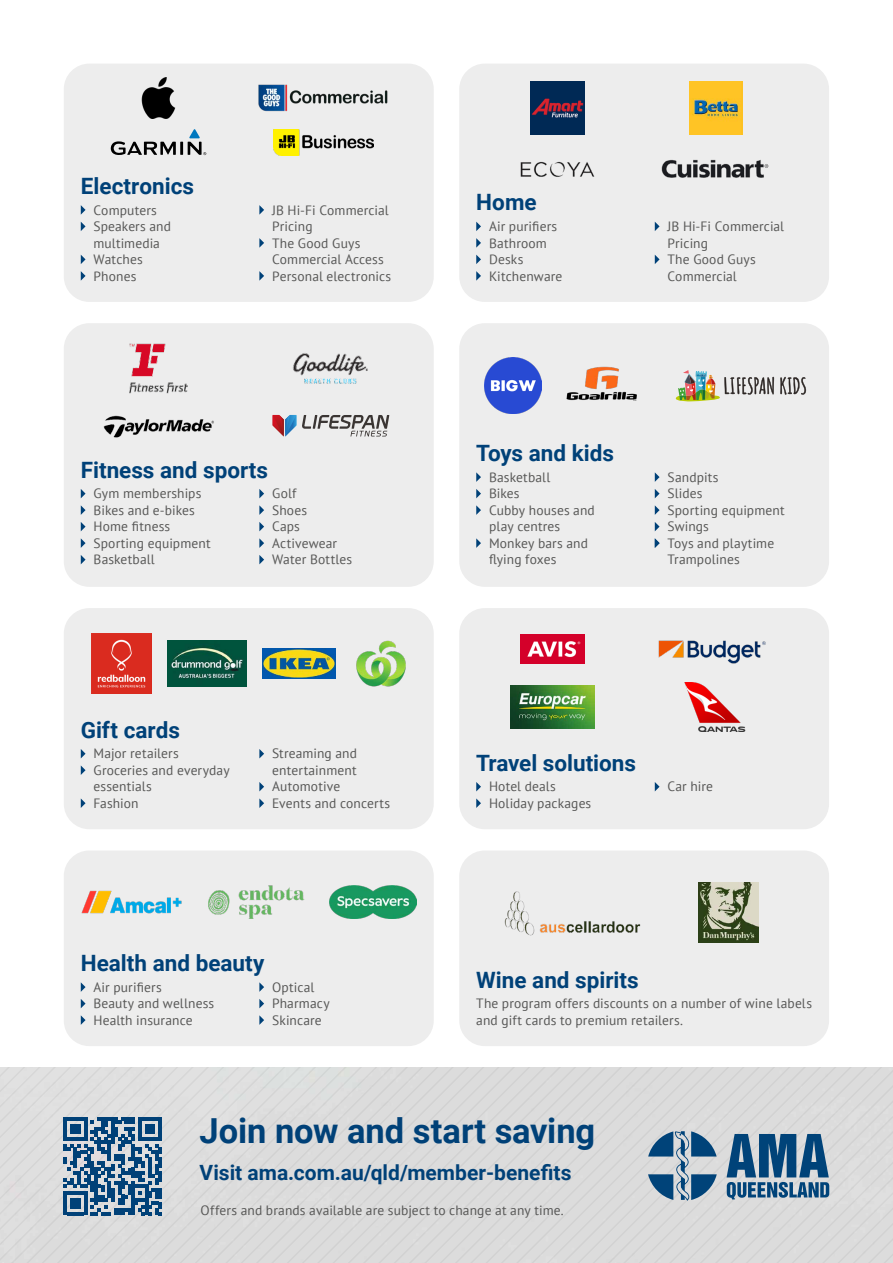
<style>
.page{position:relative;width:893px;height:1263px;background:#fff}
.page>*{position:absolute;margin:0;border:0;box-sizing:border-box;transform-origin:0 0}
.t1{font:700 34.5px "Roboto";color:#004178}
.t2{font:700 22.5px "Roboto";color:#004178}
.t3{font:700 21px "Roboto";color:#004178}
.t4{font:13.5px/16.5px "PT Sans";letter-spacing:.01em;color:#575756}
</style>
<div class="page">
<div style="left:459px;top:64px;width:370px;height:238px;background:#ededed;border-radius:26px"></div>
<div style="left:64px;top:64px;width:370px;height:238px;background:#ededed;border-radius:26px"></div>
<div style="left:459px;top:323px;width:370px;height:264px;background:#ededed;border-radius:26px"></div>
<div style="left:64px;top:323px;width:370px;height:264px;background:#ededed;border-radius:26px"></div>
<div style="left:64px;top:608px;width:370px;height:221px;background:#ededed;border-radius:26px"></div>
<div style="left:64px;top:850px;width:370px;height:196px;background:#ededed;border-radius:26px"></div>
<div style="left:459px;top:608px;width:370px;height:221px;background:#ededed;border-radius:26px"></div>
<div style="left:459px;top:850px;width:370px;height:196px;background:#ededed;border-radius:26px"></div>
<svg style="left:81px;top:749px;width:5px;height:9px"></svg>
<svg style="left:81px;top:765px;width:5px;height:10px"></svg>
<svg style="left:81px;top:798px;width:5px;height:10px"></svg>
<svg style="left:259px;top:749px;width:5px;height:9px"></svg>
<svg style="left:259px;top:782px;width:5px;height:9px"></svg>
<svg style="left:259px;top:798px;width:5px;height:10px"></svg>
<svg style="left:81px;top:982px;width:5px;height:10px"></svg>
<svg style="left:81px;top:999px;width:5px;height:9px"></svg>
<svg style="left:81px;top:1015px;width:5px;height:10px"></svg>
<svg style="left:259px;top:982px;width:5px;height:10px"></svg>
<svg style="left:259px;top:999px;width:5px;height:9px"></svg>
<svg style="left:259px;top:1015px;width:5px;height:10px"></svg>
<svg style="left:81px;top:489px;width:5px;height:9px"></svg>
<svg style="left:81px;top:505px;width:5px;height:10px"></svg>
<svg style="left:81px;top:522px;width:5px;height:9px"></svg>
<svg style="left:81px;top:538px;width:5px;height:10px"></svg>
<svg style="left:81px;top:555px;width:5px;height:9px"></svg>
<svg style="left:259px;top:489px;width:5px;height:9px"></svg>
<svg style="left:259px;top:505px;width:5px;height:10px"></svg>
<svg style="left:259px;top:522px;width:5px;height:9px"></svg>
<svg style="left:259px;top:538px;width:5px;height:10px"></svg>
<svg style="left:259px;top:555px;width:5px;height:9px"></svg>
<svg style="left:476px;top:472px;width:5px;height:10px"></svg>
<svg style="left:476px;top:489px;width:5px;height:9px"></svg>
<svg style="left:476px;top:505px;width:5px;height:10px"></svg>
<svg style="left:476px;top:538px;width:5px;height:10px"></svg>
<svg style="left:655px;top:472px;width:5px;height:10px"></svg>
<svg style="left:655px;top:489px;width:5px;height:9px"></svg>
<svg style="left:655px;top:505px;width:5px;height:10px"></svg>
<svg style="left:655px;top:522px;width:5px;height:9px"></svg>
<svg style="left:655px;top:538px;width:5px;height:10px"></svg>
<svg style="left:81px;top:205px;width:5px;height:10px"></svg>
<svg style="left:81px;top:222px;width:5px;height:9px"></svg>
<svg style="left:81px;top:255px;width:5px;height:9px"></svg>
<svg style="left:81px;top:271px;width:5px;height:10px"></svg>
<svg style="left:259px;top:205px;width:5px;height:10px"></svg>
<svg style="left:259px;top:238px;width:5px;height:10px"></svg>
<svg style="left:259px;top:271px;width:5px;height:10px"></svg>
<svg style="left:476px;top:222px;width:5px;height:9px"></svg>
<svg style="left:476px;top:238px;width:5px;height:10px"></svg>
<svg style="left:476px;top:255px;width:5px;height:9px"></svg>
<svg style="left:476px;top:271px;width:5px;height:10px"></svg>
<svg style="left:655px;top:222px;width:5px;height:9px"></svg>
<svg style="left:655px;top:255px;width:5px;height:9px"></svg>
<svg style="left:476px;top:782px;width:5px;height:9px"></svg>
<svg style="left:476px;top:798px;width:5px;height:10px"></svg>
<svg style="left:655px;top:782px;width:5px;height:9px"></svg>
<img style="left:141px;top:78px;width:35px;height:40px">
<svg style="left:111px;top:129px;width:95px;height:26px"></svg>
<img style="left:258px;top:84px;width:130px;height:28px">
<img style="left:274px;top:129px;width:99px;height:26px">
<img style="left:531px;top:81px;width:53px;height:54px">
<img style="left:689px;top:81px;width:54px;height:54px">
<img style="left:661px;top:159px;width:108px;height:19px">
<img style="left:520px;top:161px;width:75px;height:16px">
<img style="left:129px;top:343px;width:59px;height:51px">
<img style="left:293px;top:353px;width:75px;height:31px">
<svg style="left:302px;top:415px;width:87px;height:21px"></svg>
<svg style="left:273px;top:415px;width:23px;height:21px"></svg>
<img style="left:103px;top:415px;width:111px;height:23px">
<img style="left:485px;top:358px;width:56px;height:56px">
<img style="left:566px;top:366px;width:71px;height:35px">
<svg style="left:676px;top:370px;width:98px;height:31px"></svg>
<svg style="left:780px;top:377px;width:26px;height:18px"></svg>
<img style="left:520px;top:634px;width:64px;height:30px">
<img style="left:658px;top:640px;width:108px;height:24px">
<img style="left:510px;top:686px;width:84px;height:42px">
<img style="left:684px;top:683px;width:62px;height:48px">
<img style="left:168px;top:640px;width:78px;height:47px">
<img style="left:262px;top:649px;width:74px;height:29px">
<img style="left:91px;top:633px;width:60px;height:61px">
<img style="left:356px;top:640px;width:50px;height:47px">
<img style="left:504px;top:891px;width:137px;height:44px">
<img style="left:699px;top:883px;width:60px;height:60px">
<img style="left:81px;top:891px;width:101px;height:22px">
<img style="left:208px;top:885px;width:97px;height:34px">
<img style="left:330px;top:886px;width:86px;height:33px">
<div style="left:239px;top:1067px;width:16px;height:196px;background:#dcdcdc"></div>
<div style="left:255px;top:1067px;width:15px;height:196px;background:#dcdcdc"></div>
<svg style="left:270px;top:1067px;width:15px;height:196px;background:#dbdbdb"></svg>
<div style="left:285px;top:1067px;width:15px;height:196px;background:#dcdcdc"></div>
<div style="left:300px;top:1067px;width:16px;height:196px;background:#dcdcdc"></div>
<div style="left:316px;top:1067px;width:15px;height:196px;background:#dcdcdc"></div>
<svg style="left:331px;top:1067px;width:15px;height:196px;background:#dadbdb"></svg>
<svg style="left:346px;top:1067px;width:16px;height:196px;background:#dadbda"></svg>
<svg style="left:362px;top:1067px;width:15px;height:196px;background:#dadada"></svg>
<svg style="left:377px;top:1067px;width:15px;height:196px;background:#dadada"></svg>
<svg style="left:392px;top:1067px;width:16px;height:196px;background:#dadada"></svg>
<svg style="left:408px;top:1067px;width:15px;height:196px;background:#dadada"></svg>
<svg style="left:423px;top:1067px;width:15px;height:196px;background:#dadada"></svg>
<svg style="left:438px;top:1067px;width:16px;height:196px;background:#dadada"></svg>
<svg style="left:454px;top:1067px;width:15px;height:196px;background:#dadada"></svg>
<svg style="left:469px;top:1067px;width:15px;height:196px;background:#dadada"></svg>
<svg style="left:484px;top:1067px;width:15px;height:196px;background:#dadada"></svg>
<svg style="left:499px;top:1067px;width:16px;height:196px;background:#dadada"></svg>
<svg style="left:515px;top:1067px;width:15px;height:196px;background:#dadada"></svg>
<svg style="left:530px;top:1067px;width:15px;height:196px;background:#dadada"></svg>
<svg style="left:545px;top:1067px;width:16px;height:196px;background:#dadada"></svg>
<svg style="left:561px;top:1067px;width:15px;height:196px;background:#dadada"></svg>
<svg style="left:576px;top:1067px;width:15px;height:196px;background:#dadada"></svg>
<svg style="left:591px;top:1067px;width:16px;height:196px;background:#dadada"></svg>
<svg style="left:607px;top:1067px;width:15px;height:196px;background:#dadada"></svg>
<svg style="left:622px;top:1067px;width:15px;height:196px;background:#dadada"></svg>
<svg style="left:637px;top:1067px;width:11px;height:196px;background:#dadada"></svg>
<svg style="left:0;top:1067px;width:228px;height:196px;background:#c1c9d0"></svg>
<svg style="left:648px;top:1067px;width:245px;height:196px;background:#bec7ce"></svg>
<h2 class="t2" style="left:81px;top:170px;width:115px">Electronics</h2>
<p class="t4" style="left:94px;top:201px;width:79px">Computers<br>Speakers and multimedia<br>Watches<br>Phones</p>
<p class="t4" style="left:272px;top:201px;width:121px">JB Hi-Fi Commercial<br>Pricing<br>The Good Guys<br>Commercial Access<br>Personal electronics</p>
<h2 class="t2" style="left:81px;top:454px;width:189px">Fitness and sports</h2>
<p class="t4" style="left:94px;top:485px;width:119px">Gym memberships<br>Bikes and e-bikes<br>Home fitness<br>Sporting equipment<br>Basketball</p>
<p class="t4" style="left:272px;top:485px;width:82px">Golf<br>Shoes<br>Caps<br>Activewear<br>Water Bottles</p>
<h2 class="t2" style="left:81px;top:714px;width:101px">Gift cards</h2>
<p class="t4" style="left:94px;top:745px;width:138px">Major retailers<br>Groceries and everyday essentials<br>Fashion</p>
<p class="t4" style="left:272px;top:745px;width:119px">Streaming and entertainment<br>Automotive<br>Events and concerts</p>
<h2 class="t2" style="left:81px;top:947px;width:185px">Health and beauty</h2>
<p class="t4" style="left:94px;top:978px;width:122px">Air purifiers<br>Beauty and wellness<br>Health insurance</p>
<p class="t4" style="left:272px;top:978px;width:59px">Optical<br>Pharmacy<br>Skincare</p>
<h2 class="t2" style="left:476px;top:187px;width:62px">Home</h2>
<p class="t4" style="left:489px;top:218px;width:75px">Air purifiers<br>Bathroom<br>Desks<br>Kitchenware</p>
<p class="t4" style="left:667px;top:218px;width:118px">JB Hi-Fi Commercial<br>Pricing<br>The Good Guys<br>Commercial</p>
<h2 class="t2" style="left:476px;top:437px;width:139px">Toys and kids</h2>
<p class="t4" style="left:489px;top:469px;width:107px">Basketball<br>Bikes<br>Cubby houses and play centres<br>Monkey bars and flying foxes</p>
<p class="t4" style="left:667px;top:469px;width:119px">Sandpits<br>Slides<br>Sporting equipment<br>Swings<br>Toys and playtime<br>Trampolines</p>
<h2 class="t2" style="left:476px;top:747px;width:161px">Travel solutions</h2>
<p class="t4" style="left:489px;top:778px;width:104px">Hotel deals<br>Holiday packages</p>
<p class="t4" style="left:668px;top:778px;width:47px">Car hire</p>
<h2 class="t2" style="left:476px;top:964px;width:164px">Wine and spirits</h2>
<p class="t4" style="left:476px;top:995px;width:337px">The program offers discounts on a number of wine labels and gift cards to premium retailers.</p>
<h1 class="t1" style="left:200px;top:1107px;width:397px">Join now and start saving</h1>
<h3 class="t3" style="left:200px;top:1158px;width:373px">Visit ama.com.au/qld/member-benefits</h3>
<p class="t4" style="left:201px;top:1201px;width:365px">Offers and brands available are subject to change at any time.</p>
</div>
